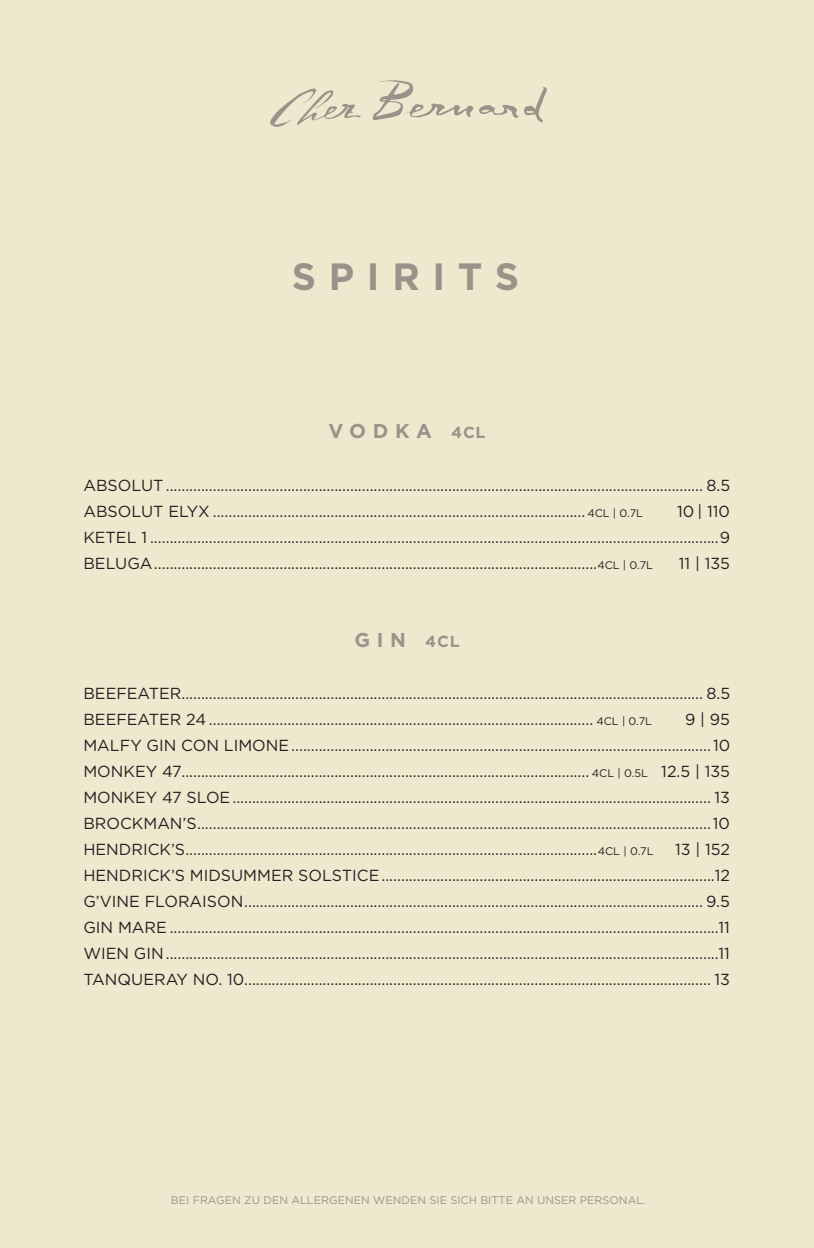
<style>
.page{position:relative;width:814px;height:1248px;background:#fff}
.page>*{position:absolute;margin:0;border:0;box-sizing:border-box;transform-origin:0 0}
.t1{font:700 38px "Gotham";letter-spacing:.335em;color:#9a938a}
.t2{font:700 20px "Gotham";letter-spacing:.335em;color:#9a938a}
.t3{font:16px/26px "Gotham";color:#231f20;text-align:right}
.t4{font:11px "Gotham";color:#9a938a}
.s1{font-size:16px}
.s2{font-size:11px}
</style>
<div class="page">
<div style="left:0;top:0;width:814px;height:1247px;background:#f0e8ce"></div>
<svg style="left:270px;top:88px;width:91px;height:39px"></svg>
<svg style="left:372px;top:80px;width:175px;height:42px"></svg>
<p class="t1" style="left:292px;top:255px;width:229px">SPIRITS</p>
<p class="t2" style="left:328px;top:420px;width:159px">VODKA <span class="s1">4CL</span></p>
<p class="t3" style="left:83px;top:471px;width:648px">ABSOLUT......................................................................................................................................... 8.5</p>
<p class="t3" style="left:83px;top:497px;width:561px">ABSOLUT ELYX ............................................................................................... <span class="s2">4CL | 0.7L</span></p>
<p class="t3" style="left:677px;top:497px;width:55px">10 | 110</p>
<p class="t3" style="left:83px;top:523px;width:648px">KETEL 1 .................................................................................................................................................9</p>
<p class="t3" style="left:83px;top:549px;width:571px">BELUGA.................................................................................................................<span class="s2">4CL | 0.7L</span></p>
<p class="t3" style="left:678px;top:549px;width:53px">11 | 135</p>
<p class="t2" style="left:354px;top:628px;width:107px">GIN <span class="s1">4CL</span></p>
<p class="t3" style="left:83px;top:679px;width:648px">BEEFEATER..................................................................................................................................... 8.5</p>
<p class="t3" style="left:83px;top:705px;width:570px">BEEFEATER 24 .................................................................................................. <span class="s2">4CL | 0.7L</span></p>
<p class="t3" style="left:685px;top:705px;width:46px">9 | 95</p>
<p class="t3" style="left:83px;top:731px;width:648px">MALFY GIN CON LIMONE...........................................................................................................10</p>
<p class="t3" style="left:83px;top:757px;width:648px">MONKEY 47........................................................................................................ <span class="s2">4CL | 0.5L</span> 12.5 | 135</p>
<p class="t3" style="left:83px;top:783px;width:648px">MONKEY 47 SLOE.......................................................................................................................... 13</p>
<p class="t3" style="left:83px;top:809px;width:648px">BROCKMAN’S...................................................................................................................................10</p>
<p class="t3" style="left:83px;top:835px;width:571px">HENDRICK’S.........................................................................................................<span class="s2">4CL | 0.7L</span></p>
<p class="t3" style="left:83px;top:835px;width:648px">13 | 152<br>HENDRICK’S MIDSUMMER SOLSTICE.....................................................................................12</p>
<p class="t3" style="left:83px;top:887px;width:648px">G’VINE FLORAISON..................................................................................................................... 9.5</p>
<p class="t3" style="left:83px;top:913px;width:648px">GIN MARE ............................................................................................................................................11</p>
<p class="t3" style="left:83px;top:939px;width:648px">WIEN GIN.............................................................................................................................................11</p>
<p class="t3" style="left:83px;top:965px;width:648px">TANQUERAY NO. 10....................................................................................................................... 13</p>
<p class="t4" style="left:171px;top:1193px;width:476px">BEI FRAGEN ZU DEN ALLERGENEN WENDEN SIE SICH BITTE AN UNSER PERSONAL.</p>
</div>
